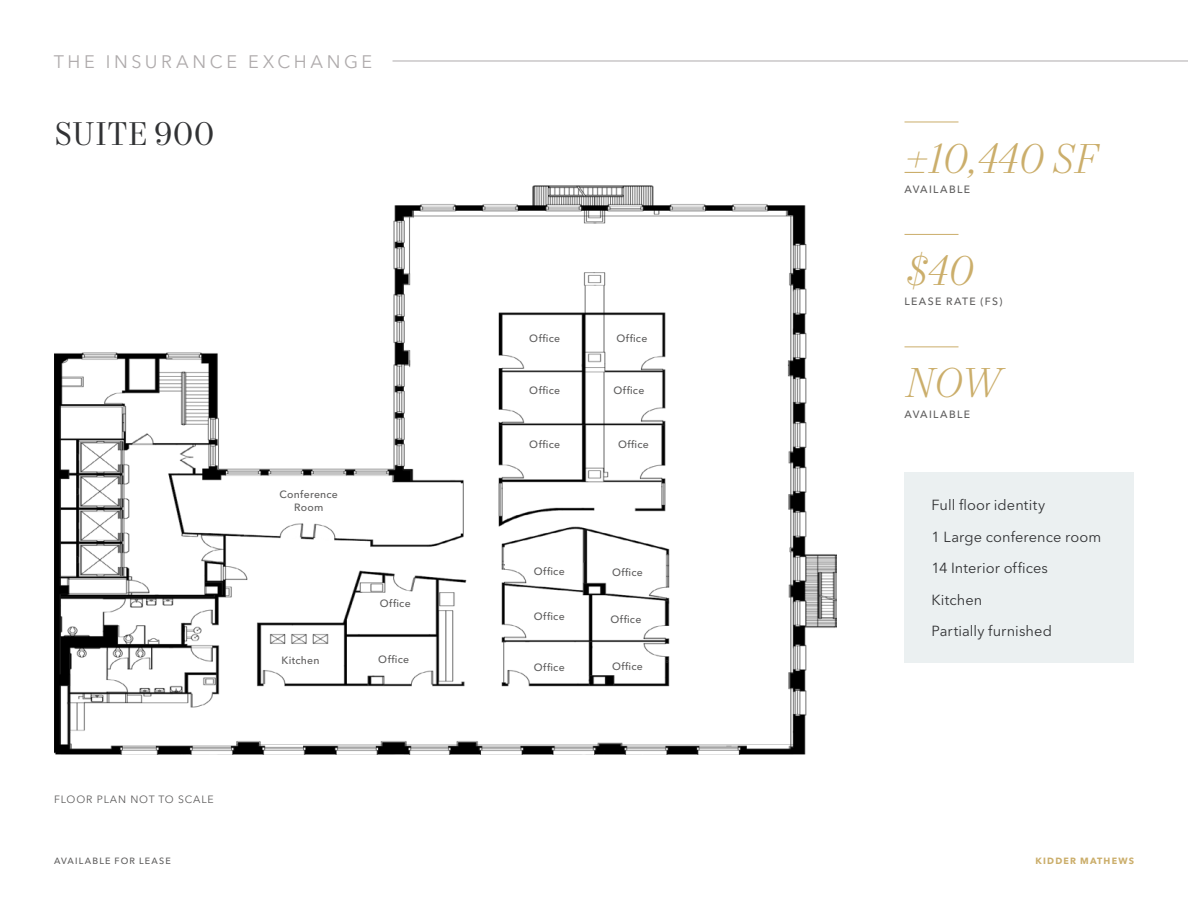
<style>
.page{position:relative;width:1188px;height:918px;background:#fff}
.page>*{position:absolute;margin:0;border:0;box-sizing:border-box;transform-origin:0 0}
.Stat_Italic_-_Gold_2023{font:italic 300 42px "Mort Modern 07";letter-spacing:-.015em;color:#cbae6b}
.Headline_-_Level_2_-_Charcoal_2023{font:33px "Mort Modern 08";letter-spacing:.005em;color:#313234}
.t1{font:18px "Avenir Next LT Pro";letter-spacing:.2em;color:#afabac}
.Body_Copy_-_Charcoal_2023{font:14.55px "Avenir Next LT Pro";letter-spacing:.005em;color:#313234}
.Map_Highlight_-_Subtext_-_Ash_2023{font:500 10.5px/13.5px "Avenir Next LT Pro";letter-spacing:.03em;color:#5e5d5d;text-align:center}
.Stat_Label_-_Ash_2023{font:500 10.5px "Avenir Next LT Pro";letter-spacing:.125em;color:#5e5d5d}
.Notes{font:10.5px "Avenir Next LT Pro";letter-spacing:.08em;color:#5e5d5d}
.t2{font:500 9px "Avenir Next LT Pro";letter-spacing:.13em;color:#5e5d5d}
.t3{font:700 9px "Avenir Next LT Pro";letter-spacing:.13em;color:#cbae6b}
</style>
<div class="page">
<img style="left:54px;top:186px;width:783px;height:569px">
<hr style="left:904px;top:122px;width:54px;height:1px;background:#cbae6b">
<div style="left:904px;top:472px;width:230px;height:191px;background:#ebf0f1"></div>
<hr style="left:904px;top:346px;width:54px;height:1px;background:#cbae6b">
<hr style="left:904px;top:234px;width:54px;height:1px;background:#cbae6b">
<hr style="left:393px;top:61px;width:795px;height:1px;background:#afabac">
<h3 class="t1" style="left:54px;top:51px;width:320px">THE INSURANCE EXCHANGE</h3>
<p class="Headline_-_Level_2_-_Charcoal_2023" style="left:54px;top:114px;width:162px">SUITE 900</p>
<p class="Notes" style="left:54px;top:793px;width:161px">FLOOR PLAN NOT TO SCALE</p>
<p class="Map_Highlight_-_Subtext_-_Ash_2023" style="left:280px;top:487px;width:60px">Conference<br>Room</p>
<p class="Map_Highlight_-_Subtext_-_Ash_2023" style="left:380px;top:596px;width:32px">Office</p>
<p class="Map_Highlight_-_Subtext_-_Ash_2023" style="left:281px;top:653px;width:40px">Kitchen</p>
<p class="Map_Highlight_-_Subtext_-_Ash_2023" style="left:378px;top:653px;width:32px">Office</p>
<p class="Map_Highlight_-_Subtext_-_Ash_2023" style="left:529px;top:331px;width:32px">Office</p>
<p class="Map_Highlight_-_Subtext_-_Ash_2023" style="left:529px;top:383px;width:32px">Office</p>
<p class="Map_Highlight_-_Subtext_-_Ash_2023" style="left:616px;top:331px;width:32px">Office</p>
<p class="Map_Highlight_-_Subtext_-_Ash_2023" style="left:614px;top:383px;width:32px">Office</p>
<p class="Map_Highlight_-_Subtext_-_Ash_2023" style="left:529px;top:438px;width:32px">Office</p>
<p class="Map_Highlight_-_Subtext_-_Ash_2023" style="left:618px;top:438px;width:32px">Office</p>
<p class="Map_Highlight_-_Subtext_-_Ash_2023" style="left:534px;top:564px;width:32px">Office</p>
<p class="Map_Highlight_-_Subtext_-_Ash_2023" style="left:534px;top:610px;width:32px">Office</p>
<p class="Map_Highlight_-_Subtext_-_Ash_2023" style="left:534px;top:660px;width:32px">Office</p>
<p class="Map_Highlight_-_Subtext_-_Ash_2023" style="left:612px;top:565px;width:32px">Office</p>
<p class="Map_Highlight_-_Subtext_-_Ash_2023" style="left:610px;top:612px;width:32px">Office</p>
<p class="Map_Highlight_-_Subtext_-_Ash_2023" style="left:612px;top:660px;width:32px">Office</p>
<p class="Stat_Italic_-_Gold_2023" style="left:904px;top:133px;width:194px">±10,440 SF</p>
<p class="Stat_Label_-_Ash_2023" style="left:904px;top:183px;width:67px">AVAILABLE</p>
<p class="Stat_Italic_-_Gold_2023" style="left:904px;top:245px;width:70px">$40</p>
<p class="Stat_Label_-_Ash_2023" style="left:904px;top:295px;width:99px">LEASE RATE (FS)</p>
<p class="Stat_Italic_-_Gold_2023" style="left:904px;top:358px;width:97px">NOW</p>
<p class="Stat_Label_-_Ash_2023" style="left:904px;top:408px;width:67px">AVAILABLE</p>
<p class="Body_Copy_-_Charcoal_2023" style="left:932px;top:497px;width:115px">Full floor identity</p>
<p class="Body_Copy_-_Charcoal_2023" style="left:932px;top:528px;width:171px">1 Large conference room</p>
<p class="Body_Copy_-_Charcoal_2023" style="left:932px;top:560px;width:118px">14 Interior offices</p>
<p class="Body_Copy_-_Charcoal_2023" style="left:932px;top:591px;width:52px">Kitchen</p>
<p class="Body_Copy_-_Charcoal_2023" style="left:932px;top:623px;width:122px">Partially furnished</p>
<p class="t2" style="left:54px;top:855px;width:118px">AVAILABLE FOR LEASE</p>
<p class="t3" style="left:1036px;top:855px;width:100px">KIDDER MATHEWS</p>
</div>
